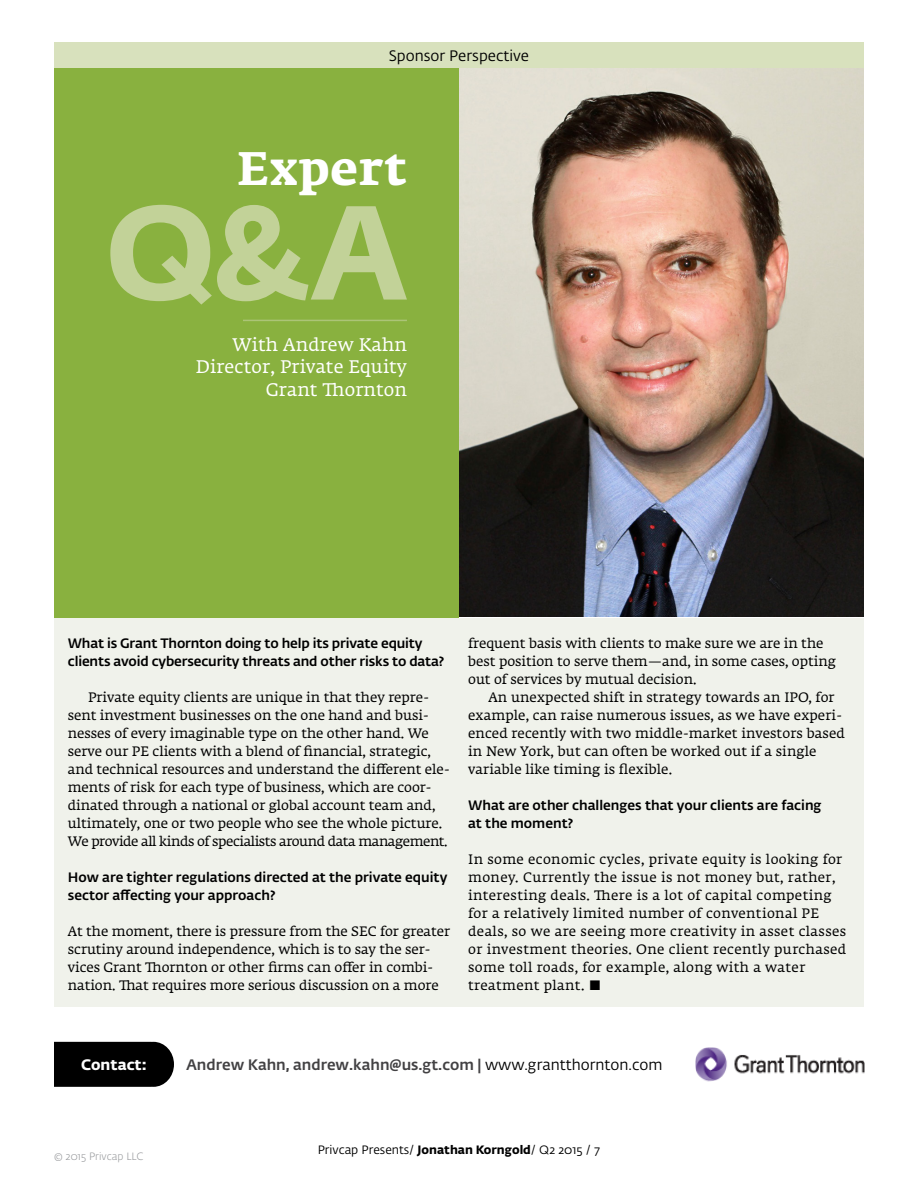
<style>
.page{position:relative;width:918px;height:1188px;background:#fff}
.page>*{position:absolute;margin:0;border:0;box-sizing:border-box;transform-origin:0 0}
.t1{font:700 46.5px "Fedra Serif A Std";letter-spacing:.02em;color:#fff}
.t2{font:18px/22.5px "Fedra Serif A Std";letter-spacing:.01em;color:#fff;text-align:right}
.t3{font:500 15px "Fedra Sans Alt Pro";color:#424143}
.t4{font:15px "Fedra Sans Alt Pro";color:#000}
.t5{font:700 15px "Fedra Sans Alt Pro";color:#fff}
.t6{font:13.5px/18px "Fedra Serif A Std";color:#000}
.t7{font:13.5px/18px "Fedra Serif A Std";letter-spacing:.03em;color:#000}
.t8{font:500 13.5px/18px "Fedra Sans Alt Pro";color:#000}
.t9{font:12px "Fedra Sans Alt Pro";color:#000}
.t10{font:300 10.5px "Fedra Sans Alt Pro";color:#939598}
.s1{font-weight:400;color:#000}
.s2{font-weight:700}
</style>
<div class="page">
<div style="left:54px;top:1042px;width:120px;height:45px;background:#000"></div>
<img style="left:696px;top:1048px;width:169px;height:34px">
<div style="left:54px;top:42px;width:810px;height:26px;background:#d8e1bd"></div>
<div style="left:54px;top:68px;width:405px;height:550px;background:#89b13f"></div>
<svg style="left:110px;top:205px;width:297px;height:100px"></svg>
<hr style="left:243px;top:320px;width:164px;height:1px;background:#acc477">
<img style="left:459px;top:68px;width:405px;height:549px">
<div style="left:54px;top:618px;width:810px;height:388px;background:#f0f2eb"></div>
<p class="t4" style="left:389px;top:45px;width:142px">Sponsor Perspective</p>
<h1 class="t1" style="left:237px;top:136px;width:171px">Expert</h1>
<h2 class="t2" style="left:196px;top:335px;width:212px">With Andrew Kahn<br>Director, Private Equity<br>Grant Thornton</h2>
<p class="t8" style="left:68px;top:633px;width:378px">What is Grant Thornton doing to help its private equity clients avoid cybersecurity threats and other risks to data?</p>
<p class="t6" style="left:68px;top:689px;width:384px;text-indent:20px">Private equity clients are unique in that they repre&shy;sent investment businesses on the one hand and busi&shy;nesses of every imaginable type on the other hand. We serve our PE clients with a blend of financial, strategic, and technical resources and understand the different ele&shy;ments of risk for each type of business, which are coor&shy;dinated through a national or global account team and, ultimately, one or two people who see the whole picture.<br>We provide all kinds of specialists around data management.</p>
<p class="t8" style="left:68px;top:867px;width:381px">How are tighter regulations directed at the private equity sector affecting your approach?</p>
<p class="t6" style="left:68px;top:923px;width:384px">At the moment, there is pressure from the SEC for greater scrutiny around independence, which is to say the ser&shy;vices Grant Thornton or other firms can offer in combi&shy;nation. That requires more serious discussion on a more</p>
<p class="t6" style="left:468px;top:635px;width:369px">frequent basis with clients to make sure we are in the best position to serve them—and, in some cases, opting out of services by mutual decision.</p>
<p class="t6" style="left:468px;top:689px;width:378px;text-indent:20px">An unexpected shift in strategy towards an IPO, for example, can raise numerous issues, as we have experi&shy;enced recently with two middle-market investors based in New York, but can often be worked out if a single variable like timing is flexible.</p>
<p class="t8" style="left:468px;top:795px;width:355px">What are other challenges that your clients are facing at the moment?</p>
<p class="t7" style="left:468px;top:851px;width:380px">In some economic cycles, private equity is looking for money. Currently the issue is not money but, rather, interesting deals. There is a lot of capital competing for a relatively limited number of conventional PE deals, so we are seeing more creativity in asset classes or investment theories. One client recently purchased some toll roads, for example, along with a water treatment plant. ■</p>
<p class="t5" style="left:81px;top:1053px;width:67px">Contact:</p>
<p class="t10" style="left:54px;top:1149px;width:91px">© 2015 Privcap LLC</p>
<p class="t3" style="left:186px;top:1053px;width:478px">Andrew Kahn, andrew.kahn@us.gt.com | <span class="s1">www.grantthornton.com</span></p>
<p class="t9" style="left:318px;top:1141px;width:284px">Privcap Presents/ <span class="s2">Jonathan Korngold</span>/ Q2 2015 / 7</p>
</div>
